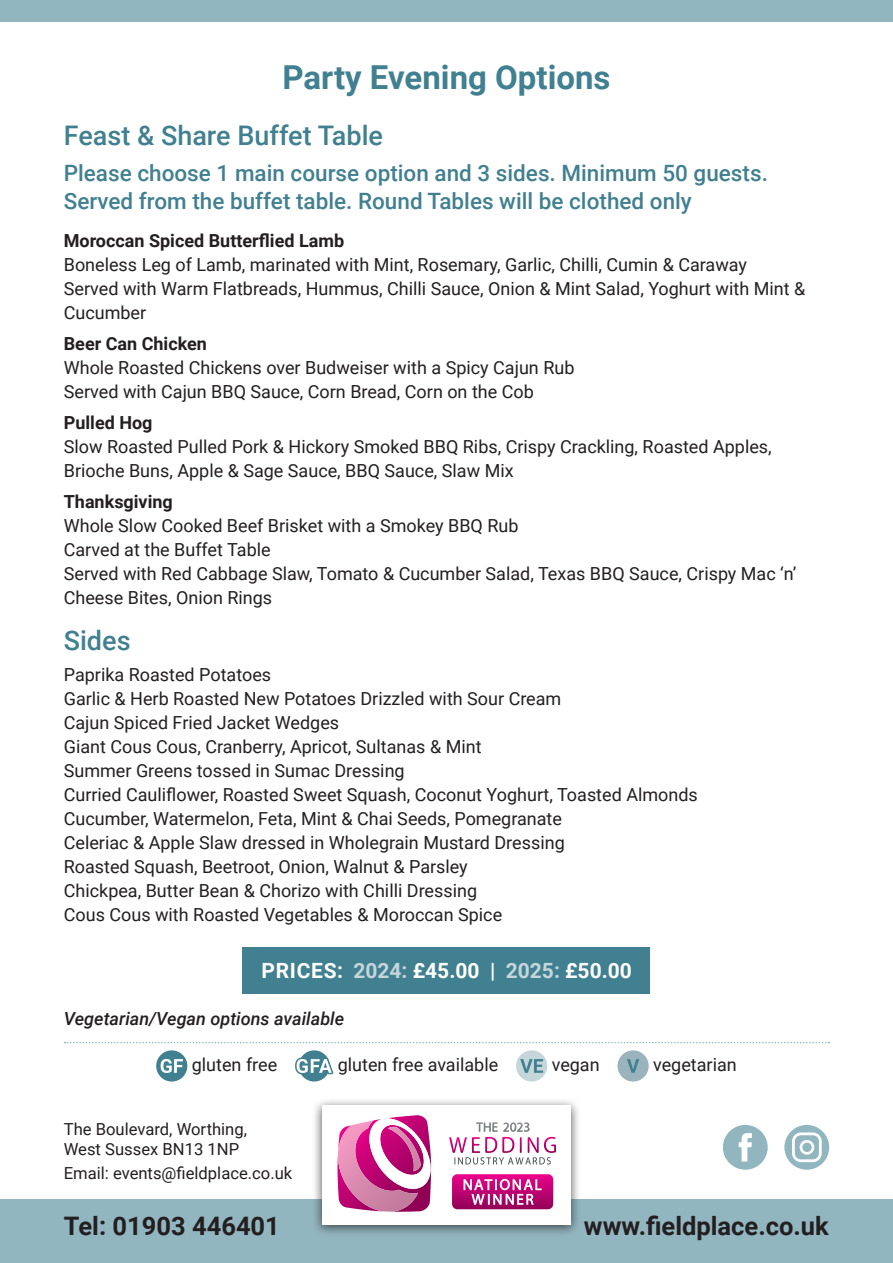
<style>
.page{position:relative;width:893px;height:1263px;background:#fff}
.page>*{position:absolute;margin:0;border:0;box-sizing:border-box;transform-origin:0 0}
.t1{font:700 33px "Roboto";color:#418090}
.t2{font:500 27px "Roboto";color:#418090}
.t3{font:700 25.5px "Roboto";color:#231f20}
.t4{font:500 22.5px/28.5px "Roboto";color:#418090}
.t5{font:700 21px "Roboto";color:#fff}
.t6{font:18px/24px "Roboto";color:#231f20}
.t7{font:italic 500 18px "Roboto";color:#231f20}
.t8{font:16.65px/20px "Roboto";color:#231f20}
.s1{font-weight:700}
.s2{color:#c5d6db}
</style>
<div class="page">
<div style="left:0;top:0;width:893px;height:21px;background:#92b6c0"></div>
<div style="left:0;top:1199px;width:893px;height:64px;background:#92b6c0"></div>
<div style="left:723px;top:1125px;width:45px;height:45px;background:#92b6c0;border-radius:50%"></div>
<svg style="left:739px;top:1133px;width:13px;height:28px"></svg>
<div style="left:784px;top:1125px;width:45px;height:45px;background:#92b6c0;border-radius:50%"></div>
<svg style="left:792px;top:1132px;width:30px;height:30px"></svg>
<div style="left:312px;top:1098px;width:269px;height:139px;background:#231f20;opacity:.75"></div>
<div style="left:322px;top:1106px;width:249px;height:119px;background:#fff"></div>
<svg style="left:338px;top:1115px;width:93px;height:97px"></svg>
<svg style="left:452px;top:1174px;width:101px;height:35px;background:#ca328c"></svg>
<svg style="left:449px;top:1122px;width:107px;height:42px"></svg>
<div style="left:243px;top:947px;width:407px;height:47px;background:#418090"></div>
<div style="left:156px;top:1050px;width:31px;height:31px;background:#418090;border-radius:50%"></div>
<svg style="left:161px;top:1059px;width:22px;height:14px"></svg>
<div style="left:299px;top:1050px;width:31px;height:31px;background:#418090;border-radius:50%"></div>
<svg style="left:295px;top:1055px;width:39px;height:22px"></svg>
<div style="left:516px;top:1050px;width:31px;height:31px;background:#c5d6db;border-radius:50%"></div>
<svg style="left:520px;top:1059px;width:23px;height:14px"></svg>
<div style="left:617px;top:1050px;width:32px;height:31px;background:#9ab3bd;border-radius:50%"></div>
<svg style="left:627px;top:1059px;width:12px;height:14px"></svg>
<svg style="left:65px;top:1042px;width:764px;height:1px"></svg>
<p class="t1" style="left:282px;top:54px;width:330px">Party Evening Options</p>
<p class="t2" style="left:64px;top:117px;width:321px">Feast &amp; Share Buffet Table</p>
<p class="t4" style="left:64px;top:158px;width:706px">Please choose 1 main course option and 3 sides. Minimum 50 guests.<br>Served from the buffet table. Round Tables will be clothed only</p>
<p class="t6" style="left:64px;top:228px;width:743px"><span class="s1">Moroccan Spiced Butterflied Lamb<br></span>Boneless Leg of Lamb, marinated with Mint, Rosemary, Garlic, Chilli, Cumin &amp; Caraway Served with Warm Flatbreads, Hummus, Chilli Sauce, Onion &amp; Mint Salad, Yoghurt with Mint &amp; Cucumber</p>
<p class="t6" style="left:64px;top:331px;width:512px"><span class="s1">Beer Can Chicken<br></span>Whole Roasted Chickens over Budweiser with a Spicy Cajun Rub<br>Served with Cajun BBQ Sauce, Corn Bread, Corn on the Cob</p>
<p class="t6" style="left:64px;top:410px;width:709px"><span class="s1">Pulled Hog<br></span>Slow Roasted Pulled Pork &amp; Hickory Smoked BBQ Ribs, Crispy Crackling, Roasted Apples,<br>Brioche Buns, Apple &amp; Sage Sauce, BBQ Sauce, Slaw Mix</p>
<p class="t6" style="left:64px;top:489px;width:734px"><span class="s1">Thanksgiving<br></span>Whole Slow Cooked Beef Brisket with a Smokey BBQ Rub<br>Carved at the Buffet Table<br>Served with Red Cabbage Slaw, Tomato &amp; Cucumber Salad, Texas BBQ Sauce, Crispy Mac ‘n’ Cheese Bites, Onion Rings</p>
<p class="t2" style="left:64px;top:622px;width:68px">Sides</p>
<p class="t6" style="left:64px;top:662px;width:636px">Paprika Roasted Potatoes<br>Garlic &amp; Herb Roasted New Potatoes Drizzled with Sour Cream<br>Cajun Spiced Fried Jacket Wedges<br>Giant Cous Cous, Cranberry, Apricot, Sultanas &amp; Mint<br>Summer Greens tossed in Sumac Dressing<br>Curried Cauliflower, Roasted Sweet Squash, Coconut Yoghurt, Toasted Almonds Cucumber, Watermelon, Feta, Mint &amp; Chai Seeds, Pomegranate<br>Celeriac &amp; Apple Slaw dressed in Wholegrain Mustard Dressing<br>Roasted Squash, Beetroot, Onion, Walnut &amp; Parsley<br>Chickpea, Butter Bean &amp; Chorizo with Chilli Dressing<br>Cous Cous with Roasted Vegetables &amp; Moroccan Spice</p>
<p class="t5" style="left:261px;top:956px;width:372px">PRICES: <span class="s2">2024:</span> £45.00 | <span class="s2">2025:</span> £50.00</p>
<p class="t7" style="left:64px;top:1006px;width:282px">Vegetarian/Vegan options available</p>
<p class="t6" style="left:192px;top:1052px;width:87px">gluten free</p>
<p class="t6" style="left:338px;top:1052px;width:162px">gluten free available</p>
<p class="t6" style="left:552px;top:1052px;width:49px">vegan</p>
<p class="t6" style="left:653px;top:1052px;width:85px">vegetarian</p>
<p class="t8" style="left:64px;top:1118px;width:185px">The Boulevard, Worthing,<br>West Sussex BN13 1NP</p>
<p class="t8" style="left:64px;top:1163px;width:230px">Email: events@fieldplace.co.uk</p>
<h3 class="t3" style="left:64px;top:1208px;width:218px">Tel: 01903 446401</h3>
<h3 class="t3" style="left:584px;top:1208px;width:246px">www.fieldplace.co.uk</h3>
</div>
